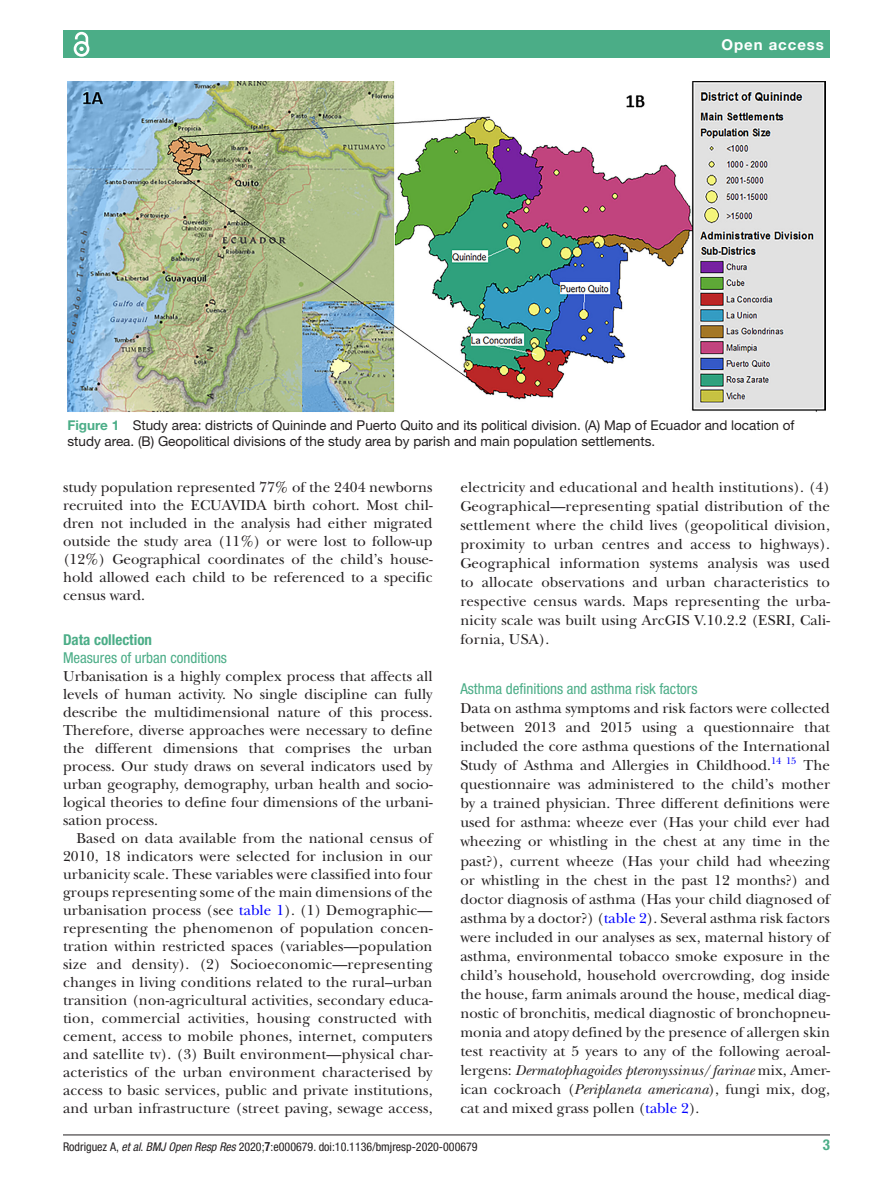
<style>
.page{position:relative;width:893px;height:1191px;background:#fff}
.page>*{position:absolute;margin:0;border:0;box-sizing:border-box;transform-origin:0 0}
.t1{font:15px/18px "New Baskerville";color:#231f20;text-align:justify}
.t2{font:condensed 15px "Helvetica Neue LT Std";color:#4bad87}
.t3{font:700 condensed 15px "Helvetica Neue LT Std";color:#4bad87}
.t4{font:700 15px "Helvetica Neue LT Std";letter-spacing:.065em;color:#fff}
.t5{font:13.5px/16.2px "Helvetica Neue LT Std";color:#231f20}
.t6{font:condensed 12px "Helvetica Neue LT Std";color:#231f20}
.t7{font:9.9px "New Baskerville";color:#00f}
.s1{font-weight:700;color:#4bad87}
.s2{color:#00f}
.s3{font-style:italic}
.s4{font-family:"Helvetica";font-weight:700}
</style>
<div class="page">
<hr style="left:63px;top:1134px;width:767px;height:1px;background:#231f20">
<div style="left:63px;top:31px;width:767px;height:27px;background:#4bad87"></div>
<svg style="left:73px;top:31px;width:17px;height:26px"></svg>
<img style="left:68px;top:81px;width:757px;height:331px">
<p class="t4" style="left:721px;top:35px;width:104px">Open access</p>
<p class="t5" style="left:68px;top:416px;width:728px"><span class="s1">Figure 1</span> Study area: districts of Quininde and Puerto Quito and its political division. (A) Map of Ecuador and location of study area. (B) Geopolitical divisions of the study area by parish and main population settlements.</p>
<p class="t1" style="left:63px;top:478px;width:371px">study population represented 77% of the 2404 newborns recruited into the ECUAVIDA birth cohort. Most chil&shy;dren not included in the analysis had either migrated outside the study area (11%) or were lost to follow-up (12%) Geographical coordinates of the child’s house&shy;hold allowed each child to be referenced to a specific census ward.</p>
<p class="t3" style="left:63px;top:630px;width:91px">Data collection</p>
<p class="t2" style="left:63px;top:649px;width:166px">Measures of urban conditions</p>
<p class="t1" style="left:63px;top:667px;width:371px">Urbanisation is a highly complex process that affects all levels of human activity. No single discipline can fully describe the multidimensional nature of this process.<br>Therefore, diverse approaches were necessary to define the different dimensions that comprises the urban process. Our study draws on several indicators used by urban geography, demography, urban health and socio&shy;logical theories to define four dimensions of the urbani&shy;sation process.</p>
<p class="t1" style="left:63px;top:829px;width:371px;text-indent:14px">Based on data available from the national census of 2010, 18 indicators were selected for inclusion in our urbanicity scale. These variables were classified into four groups representing some of the main dimensions of the urbanisation process (see <span class="s2">table 1</span>). (1) Demographic— representing the phenomenon of population concen&shy;tration within restricted spaces (variables—population size and density). (2) Socioeconomic—representing changes in living conditions related to the rural–urban transition (non-agricultural activities, secondary educa&shy;tion, commercial activities, housing constructed with cement, access to mobile phones, internet, computers and satellite tv). (3) Built environment—physical char&shy;acteristics of the urban environment characterised by access to basic services, public and private institutions, and urban infrastructure (street paving, sewage access,</p>
<p class="t1" style="left:460px;top:477px;width:371px;line-height:19px">electricity and educational and health institutions). (4)<br>Geographical—representing spatial distribution of the settlement where the child lives (geopolitical division, proximity to urban centres and access to highways).<br>Geographical information systems analysis was used to allocate observations and urban characteristics to respective census wards. Maps representing the urba&shy;nicity scale was built using ArcGIS V.10.2.2 (ESRI, Cali&shy;fornia, USA).</p>
<p class="t2" style="left:460px;top:680px;width:239px">Asthma definitions and asthma risk factors</p>
<p class="t1" style="left:460px;top:699px;width:371px;line-height:19px">Data on asthma symptoms and risk factors were collected between 2013 and 2015 using a questionnaire that included the core asthma questions of the International Study of Asthma and Allergies in Childhood.</p>
<p class="t7" style="left:771px;top:754px;width:27px">14 15</p>
<p class="t1" style="left:460px;top:756px;width:371px;line-height:19px;text-indent:343px">The questionnaire was administered to the child’s mother by a trained physician. Three different definitions were used for asthma: wheeze ever (Has your child ever had wheezing or whistling in the chest at any time in the past?), current wheeze (Has your child had wheezing or whistling in the chest in the past 12 months?) and doctor diagnosis of asthma (Has your child diagnosed of asthma by a doctor?) (<span class="s2">table 2</span>). Several asthma risk factors were included in our analyses as sex, maternal history of asthma, environmental tobacco smoke exposure in the child’s household, household overcrowding, dog inside the house, farm animals around the house, medical diag&shy;nostic of bronchitis, medical diagnostic of bronchopneu&shy;monia and atopy defined by the presence of allergen skin test reactivity at 5 years to any of the following aeroal&shy;lergens: <span class="s3">Dermatophagoides pteronyssinus</span>/<span class="s3">farinae</span> mix, Amer&shy;ican cockroach (<span class="s3">Periplaneta americana</span>), fungi mix, dog, cat and mixed grass pollen (<span class="s2">table 2</span>).</p>
<p class="t6" style="left:63px;top:1139px;width:416px">Rodriguez A, <span class="s3">et al</span>. <span class="s3">BMJ Open Resp Res</span> 2020;<span class="s4">7</span>:e000679. doi:10.1136/bmjresp-2020-000679</p>
<p class="t3" style="left:823px;top:1135px;width:9px">3</p>
</div>
